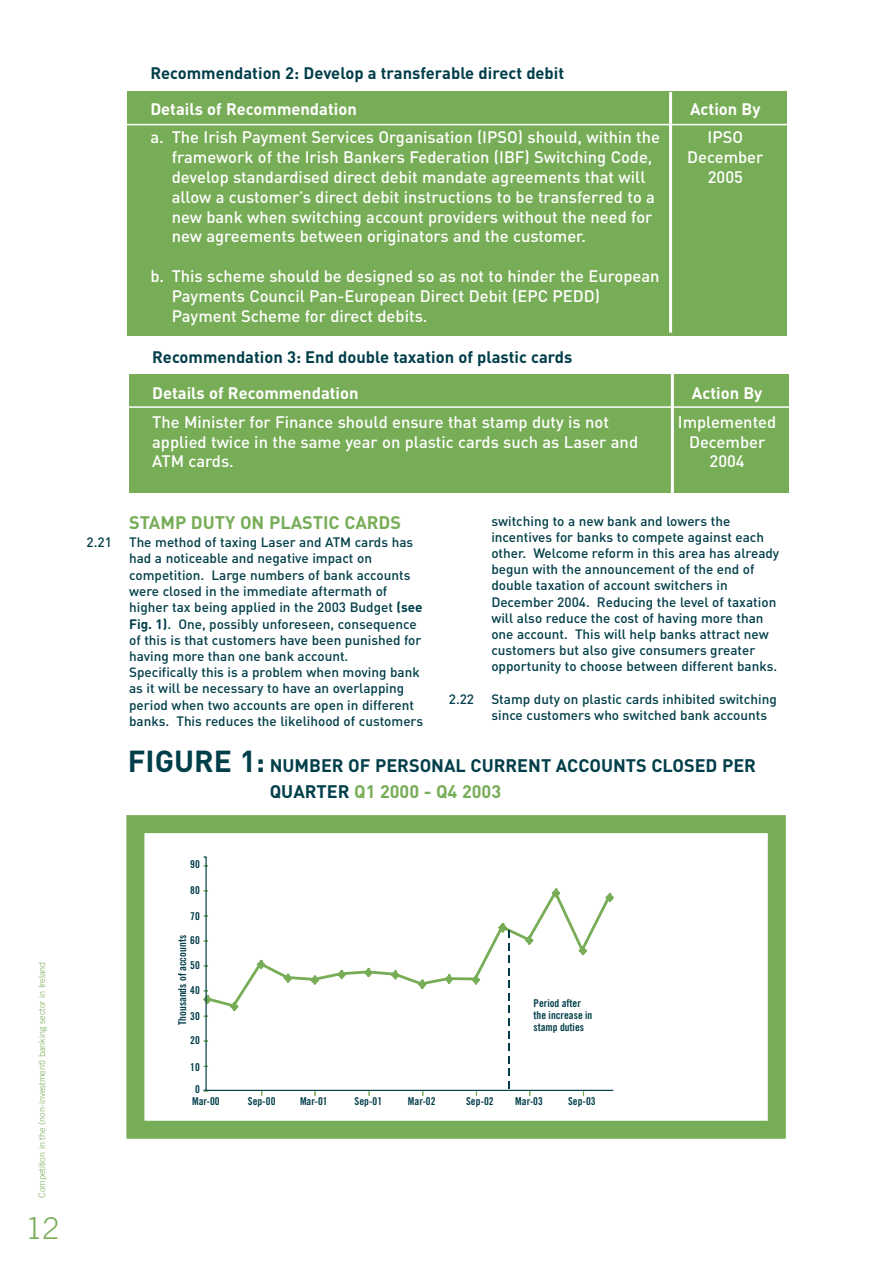
<style>
.page{position:relative;width:893px;height:1263px;background:#fff}
.page>*{position:absolute;margin:0;border:0;box-sizing:border-box;transform-origin:0 0}
.t1{font:300 30px "Trade Gothic";color:#78ad57}
.t2{font:700 18px/26.4px "DIN";color:#003e49}
.t3{font:700 18px "DIN";color:#78ad57}
.t4{font:500 16.5px/19.8px "DIN";color:#fff}
.t5{font:700 16.5px "DIN";color:#003e49}
.t6{font:700 16.5px "DIN";color:#fff}
.t7{font:500 13.5px/16.2px "DIN";color:#003e49}
.t8{font:10.8px/12px "Trade Gothic Bold Cond Twenty";color:#003e49}
.t9{font:300 9px "Trade Gothic";color:#78ad57}
.s1{font-weight:700}
.s2{font-size:30px}
.s3{color:#78ad57}
</style>
<div class="page">
<div style="left:128px;top:92px;width:659px;height:244px;background:#78ad57"></div>
<hr style="left:669px;top:92px;width:3px;height:241px;background:#fff">
<div style="left:129px;top:375px;width:659px;height:118px;background:#78ad57"></div>
<hr style="left:670px;top:369px;width:3px;height:133px;background:#fff">
<svg style="left:207px;top:890px;width:401px;height:116px"></svg>
<svg style="left:207px;top:990px;width:6px;height:15px"></svg>
<svg style="left:229px;top:1001px;width:10px;height:11px"></svg>
<svg style="left:256px;top:959px;width:10px;height:11px"></svg>
<svg style="left:282px;top:973px;width:11px;height:11px"></svg>
<svg style="left:309px;top:974px;width:11px;height:12px"></svg>
<svg style="left:336px;top:969px;width:11px;height:11px"></svg>
<svg style="left:363px;top:967px;width:11px;height:11px"></svg>
<svg style="left:389px;top:969px;width:11px;height:12px"></svg>
<svg style="left:417px;top:978px;width:10px;height:12px"></svg>
<svg style="left:443px;top:973px;width:11px;height:12px"></svg>
<svg style="left:470px;top:974px;width:11px;height:12px"></svg>
<svg style="left:524px;top:935px;width:10px;height:11px"></svg>
<svg style="left:550px;top:888px;width:11px;height:11px"></svg>
<svg style="left:577px;top:945px;width:11px;height:11px"></svg>
<svg style="left:604px;top:892px;width:10px;height:11px"></svg>
<svg style="left:497px;top:922px;width:13px;height:28px"></svg>
<svg style="left:508px;top:956px;width:2px;height:19px"></svg>
<svg style="left:508px;top:981px;width:2px;height:57px"></svg>
<svg style="left:508px;top:1044px;width:2px;height:19px"></svg>
<svg style="left:508px;top:1069px;width:2px;height:19px"></svg>
<hr style="left:206px;top:1090px;width:407px;height:1px;background:#003e49">
<div style="left:126px;top:815px;width:659px;height:324px;border:18px solid #78ad57"></div>
<hr style="left:118px;top:124px;width:674px;height:1px;background:#fff">
<hr style="left:125px;top:406px;width:673px;height:2px;background:#fff">
<p class="t9" style="left:39px;top:1198px;width:237px;rotate:-90deg">Competition in the (non-investment) banking sector in Ireland</p>
<h1 class="t1" style="left:26px;top:1218px;width:35px">12</h1>
<p class="t5" style="left:150px;top:67px;width:415px">Recommendation 2: Develop a transferable direct debit</p>
<p class="t6" style="left:150px;top:103px;width:208px">Details of Recommendation</p>
<p class="t6" style="left:690px;top:103px;width:72px">Action By</p>
<p class="t4" style="left:150px;top:129px;width:511px">a. The Irish Payment Services Organisation (IPSO) should, within the</p>
<p class="t4" style="left:707px;top:129px;width:37px">IPSO</p>
<p class="t4" style="left:172px;top:149px;width:482px">framework of the Irish Bankers Federation (IBF) Switching Code,</p>
<p class="t4" style="left:687px;top:149px;width:78px">December</p>
<p class="t4" style="left:172px;top:169px;width:475px">develop standardised direct debit mandate agreements that will</p>
<p class="t4" style="left:707px;top:169px;width:37px">2005</p>
<p class="t4" style="left:172px;top:189px;width:485px">allow a customer’s direct debit instructions to be transferred to a new bank when switching account providers without the need for new agreements between originators and the customer.</p>
<p class="t4" style="left:172px;top:268px;width:489px;text-indent:-21px">b. This scheme should be designed so as not to hinder the European<br>Payments Council Pan-European Direct Debit (EPC PEDD)<br>Payment Scheme for direct debits.</p>
<p class="t5" style="left:152px;top:352px;width:422px">Recommendation 3: End double taxation of plastic cards</p>
<p class="t6" style="left:152px;top:388px;width:208px">Details of Recommendation</p>
<p class="t6" style="left:692px;top:388px;width:72px">Action By</p>
<p class="t4" style="left:152px;top:414px;width:458px">The Minister for Finance should ensure that stamp duty is not</p>
<p class="t4" style="left:677px;top:414px;width:100px">Implemented</p>
<p class="t4" style="left:152px;top:434px;width:487px">applied twice in the same year on plastic cards such as Laser and</p>
<p class="t4" style="left:689px;top:434px;width:78px">December</p>
<p class="t4" style="left:152px;top:453px;width:83px">ATM cards.</p>
<p class="t4" style="left:709px;top:453px;width:37px">2004</p>
<h2 class="t3" style="left:129px;top:517px;width:273px">STAMP DUTY ON PLASTIC CARDS</h2>
<p class="t7" style="left:87px;top:536px;width:27px">2.21</p>
<p class="t7" style="left:129px;top:536px;width:295px">The method of taxing Laser and ATM cards has had a noticeable and negative impact on competition. Large numbers of bank accounts were closed in the immediate aftermath of higher tax being applied in the 2003 Budget <span class="s1">(see Fig. 1)</span>. One, possibly unforeseen, consequence of this is that customers have been punished for having more than one bank account.<br>Specifically this is a problem when moving bank as it will be necessary to have an overlapping period when two accounts are open in different banks. This reduces the likelihood of customers</p>
<p class="t7" style="left:491px;top:514px;width:289px">switching to a new bank and lowers the incentives for banks to compete against each other. Welcome reform in this area has already begun with the announcement of the end of double taxation of account switchers in December 2004. Reducing the level of taxation will also reduce the cost of having more than one account. This will help banks attract new customers but also give consumers greater opportunity to choose between different banks.</p>
<p class="t7" style="left:449px;top:693px;width:27px">2.22</p>
<p class="t7" style="left:491px;top:693px;width:287px">Stamp duty on plastic cards inhibited switching since customers who switched bank accounts</p>
<h2 class="t2" style="left:270px;top:754px;width:488px;text-indent:-142px"><span class="s2">FIGURE 1:</span> NUMBER OF PERSONAL CURRENT ACCOUNTS CLOSED PER<br>QUARTER <span class="s3">Q1 2000 - Q4 2003</span></h2>
<p class="t8" style="left:190px;top:859px;width:11px">90</p>
<p class="t8" style="left:190px;top:885px;width:11px">80</p>
<p class="t8" style="left:190px;top:911px;width:11px">70</p>
<p class="t8" style="left:177px;top:1025px;width:91px;rotate:-90deg">Thousands of accounts</p>
<p class="t8" style="left:190px;top:935px;width:11px">60</p>
<p class="t8" style="left:190px;top:960px;width:11px">50</p>
<p class="t8" style="left:190px;top:985px;width:11px">40</p>
<p class="t8" style="left:190px;top:1011px;width:11px">30</p>
<p class="t8" style="left:190px;top:1035px;width:11px">20</p>
<p class="t8" style="left:190px;top:1062px;width:11px">10</p>
<p class="t8" style="left:195px;top:1084px;width:6px">0</p>
<p class="t8" style="left:533px;top:998px;width:60px">Period after the increase in stamp duties</p>
<p class="t8" style="left:192px;top:1096px;width:29px">Mar-00</p>
<p class="t8" style="left:248px;top:1096px;width:29px">Sep-00</p>
<p class="t8" style="left:300px;top:1096px;width:29px">Mar-01</p>
<p class="t8" style="left:354px;top:1096px;width:29px">Sep-01</p>
<p class="t8" style="left:408px;top:1096px;width:29px">Mar-02</p>
<p class="t8" style="left:466px;top:1096px;width:29px">Sep-02</p>
<p class="t8" style="left:515px;top:1096px;width:29px">Mar-03</p>
<p class="t8" style="left:568px;top:1096px;width:29px">Sep-03</p>
</div>
